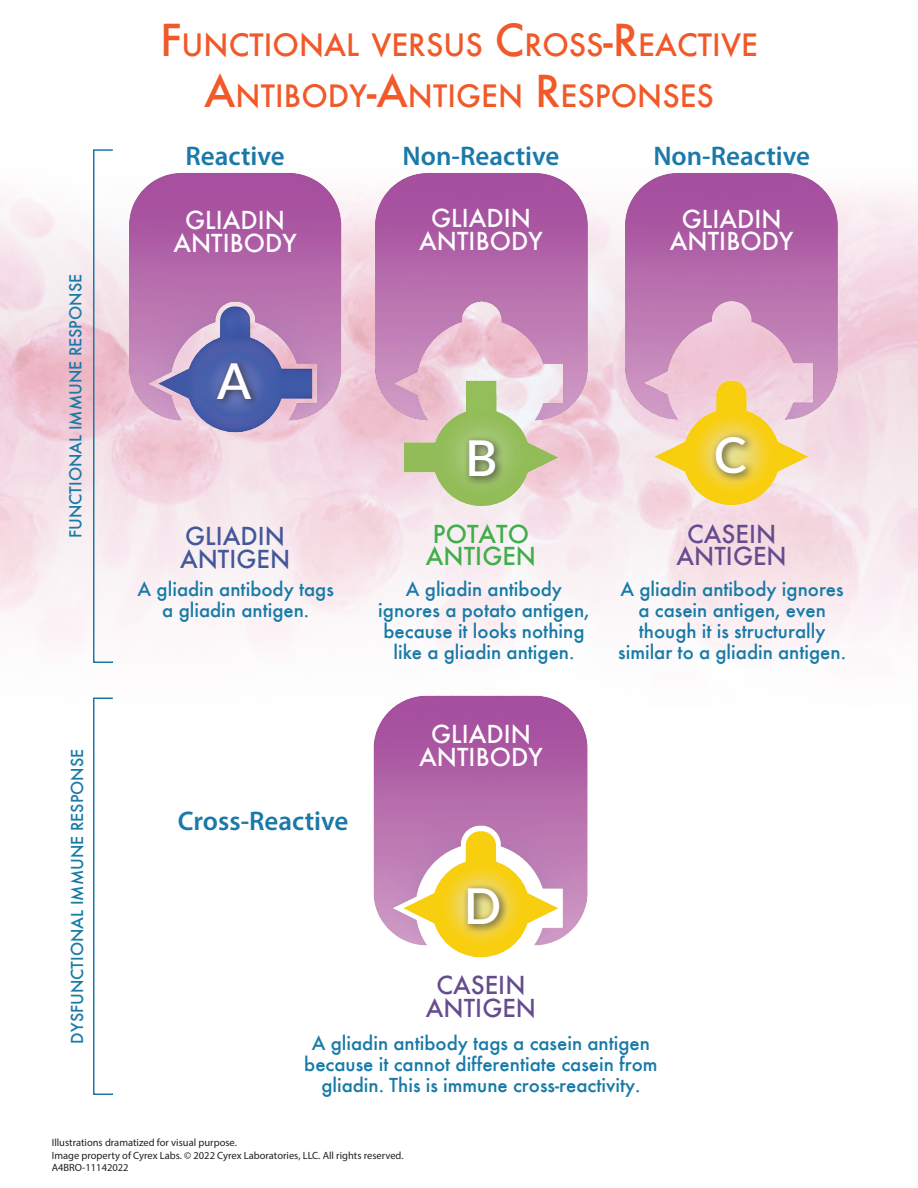
<style>
.page{position:relative;width:918px;height:1188px;background:#fff}
.page>*{position:absolute;margin:0;border:0;box-sizing:border-box;transform-origin:0 0}
.Antigen_Title{font:600 49.5px "Lato";color:#fff}
.t1{font:500 33.6px "Futura";color:#f15929}
.Aantigen_Text{font:500 27px "Futura";color:#fff}
.Antigen_Title-2{font:600 27px "Myriad Pro";color:#1b79a9}
.Aantigen_Text-2{font:500 27px/22.5px "Futura";color:#654c8f;text-align:center}
.Aantigen_Text-3{font:500 27px "Futura";color:#435899}
.Aantigen_Text-4{font:500 27px "Futura";color:#40ae49}
.Antigen_Sub_text{font:500 21px/21px "Futura";color:#177aa7;text-align:center}
.Small_Des{font:500 18px "Futura";color:#177aa7}
.doc_Info{font:10.5px "Myriad Pro";color:#231f20}
.s1{font-size:48px}
</style>
<div class="page">
<img style="left:373px;top:695px;width:215px;height:263px">
<div style="left:93px;top:149px;width:21px;height:514px;border:2px solid #177aa7"></div>
<div style="left:93px;top:698px;width:21px;height:397px;border:2px solid #177aa7"></div>
<img style="left:124px;top:172px;width:223px;height:264px">
<img style="left:621px;top:172px;width:220px;height:336px">
<img style="left:370px;top:172px;width:222px;height:337px">
<div style="left:212px;top:357px;width:49px;height:52px;background:#231f20;opacity:.75"></div>
<div style="left:464px;top:435px;width:41px;height:52px;background:#231f20;opacity:.75"></div>
<div style="left:710px;top:431px;width:46px;height:52px;background:#231f20;opacity:.75"></div>
<div style="left:463px;top:883px;width:47px;height:52px;background:#231f20;opacity:.75"></div>
<p class="t1" style="left:160px;top:25px;width:599px"><span class="s1">F</span>UNCTIONAL VERSUS <span class="s1">C</span> ROSS<span class="s1">-R</span>EACTIVE</p>
<p class="t1" style="left:204px;top:76px;width:511px"><span class="s1">A</span>NTIBODY<span class="s1">-A</span>NTIGEN <span class="s1">R</span>ESPONSES</p>
<p class="Small_Des" style="left:65px;top:538px;width:266px;rotate:-90deg">FUNCTIONAL IMMUNE RESPONSE</p>
<p class="Small_Des" style="left:67px;top:1044px;width:296px;rotate:-90deg">DYSFUNCTIONAL IMMUNE RESPONSE</p>
<p class="Antigen_Title-2" style="left:185px;top:139px;width:101px">Reactive</p>
<p class="Aantigen_Text" style="left:185px;top:205px;width:101px">GLIADIN</p>
<p class="Aantigen_Text" style="left:173px;top:227px;width:125px">ANTIBODY</p>
<p class="Antigen_Title-2" style="left:403px;top:139px;width:158px">Non-Reactive</p>
<p class="Aantigen_Text" style="left:431px;top:202px;width:101px">GLIADIN</p>
<p class="Aantigen_Text" style="left:419px;top:225px;width:125px">ANTIBODY</p>
<p class="Antigen_Title-2" style="left:653px;top:139px;width:158px">Non-Reactive</p>
<p class="Aantigen_Text" style="left:682px;top:203px;width:101px">GLIADIN</p>
<p class="Aantigen_Text" style="left:670px;top:226px;width:125px">ANTIBODY</p>
<p class="Antigen_Title" style="left:217px;top:345px;width:35px">A</p>
<p class="Aantigen_Text-3" style="left:185px;top:520px;width:101px">GLIADIN</p>
<p class="Aantigen_Text-3" style="left:180px;top:543px;width:112px">ANTIGEN</p>
<p class="Antigen_Sub_text" style="left:138px;top:578px;width:198px">A gliadin antibody tags a gliadin antigen.</p>
<p class="Antigen_Title-2" style="left:178px;top:804px;width:172px">Cross-Reactive</p>
<p class="Antigen_Title" style="left:465px;top:423px;width:34px">B</p>
<p class="Antigen_Title" style="left:714px;top:419px;width:34px">C</p>
<p class="Aantigen_Text-4" style="left:433px;top:518px;width:98px">POTATO</p>
<p class="Aantigen_Text-4" style="left:426px;top:541px;width:112px">ANTIGEN</p>
<p class="Antigen_Sub_text" style="left:378px;top:578px;width:213px">A gliadin antibody ignores a potato antigen, because it looks nothing like a gliadin antigen.</p>
<p class="Aantigen_Text" style="left:431px;top:719px;width:101px">GLIADIN</p>
<p class="Aantigen_Text" style="left:419px;top:741px;width:125px">ANTIBODY</p>
<p class="Aantigen_Text-2" style="left:677px;top:523px;width:112px">CASEIN<br>ANTIGEN</p>
<p class="Antigen_Sub_text" style="left:618px;top:578px;width:229px">A gliadin antibody ignores a casein antigen, even though it is structurally similar to a gliadin antigen.</p>
<p class="Antigen_Title" style="left:464px;top:870px;width:39px">D</p>
<p class="Aantigen_Text-2" style="left:437px;top:974px;width:91px">CASEIN</p>
<p class="Aantigen_Text-2" style="left:426px;top:996px;width:112px">ANTIGEN</p>
<p class="Antigen_Sub_text" style="left:304px;top:1032px;width:355px">A gliadin antibody tags a casein antigen because it cannot differentiate casein from gliadin. This is immune cross-reactivity.</p>
<p class="doc_Info" style="left:52px;top:1136px;width:187px">Illustrations dramatized for visual purpose.</p>
<p class="doc_Info" style="left:52px;top:1149px;width:353px">Image property of Cyrex Labs. © 2022 Cyrex Laboratories, LLC. All rights reserved.</p>
<p class="doc_Info" style="left:52px;top:1161px;width:78px">A4BRO-11142022</p>
</div>
